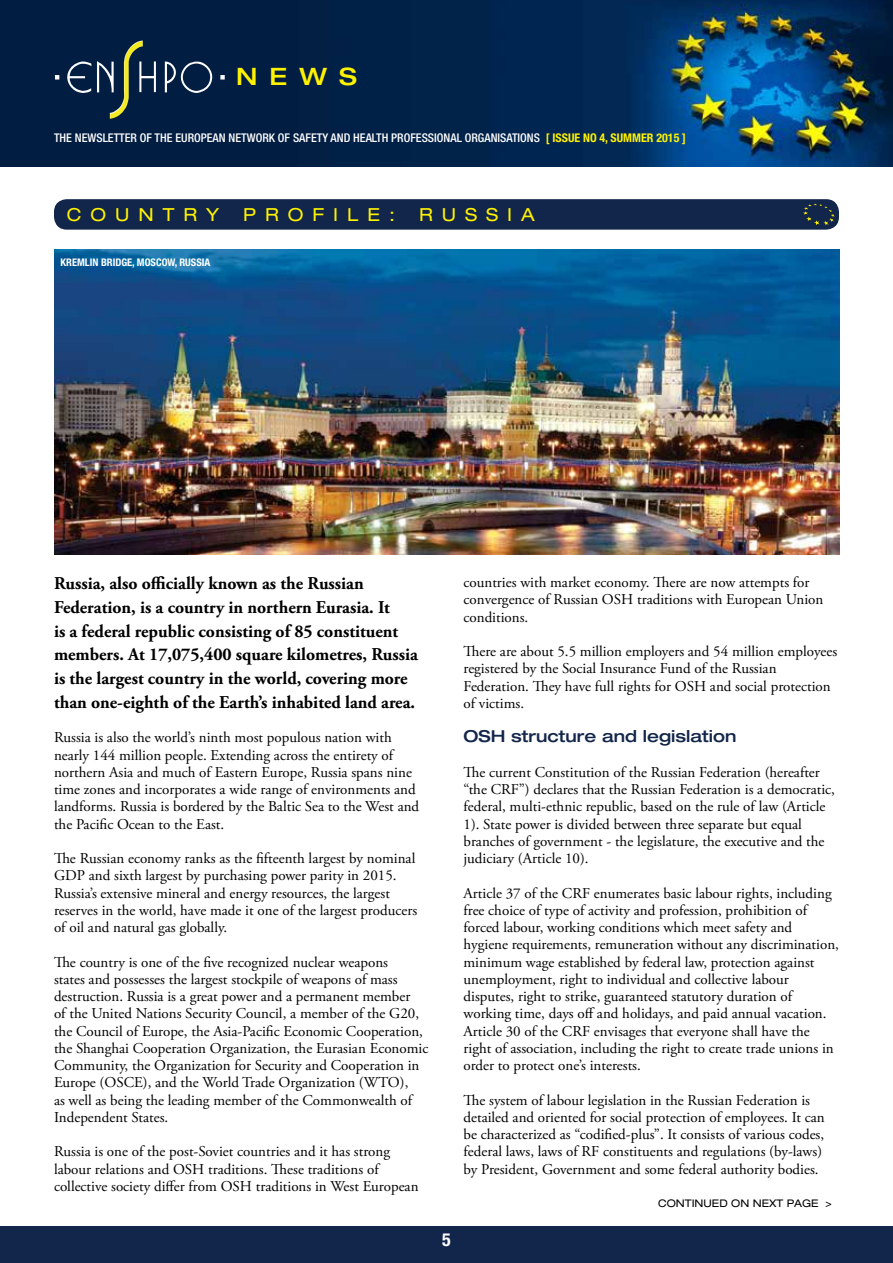
<style>
.page{position:relative;width:893px;height:1263px;background:#fff}
.page>*{position:absolute;margin:0;border:0;box-sizing:border-box;transform-origin:0 0}
.t1{font:500 expanded 24px "Helvetica Neue";color:#fff200}
.t2{font:700 18px/23.7px "Adobe Garamond Pro";color:#000}
.t3{font:expanded 18px "Helvetica Neue";letter-spacing:.5em;color:#fff200}
.t4{font:700 condensed 18px "Helvetica Neue";color:#fff}
.t5{font:500 expanded 16.5px "Helvetica Neue";color:#12254a}
.t6{font:15px/17.2px "Adobe Garamond Pro";color:#000}
.t7{font:500 condensed 12px "Helvetica Neue";color:#fff}
.t8{font:700 condensed 10.5px "Helvetica Neue";color:#fff}
.t9{font:expanded 10.5px "Helvetica Neue";color:#000}
.s1{font-weight:700;color:#fff200}
</style>
<div class="page">
<img style="left:0;top:0;width:893px;height:167px">
<img style="left:55px;top:41px;width:170px;height:78px">
<div style="left:0;top:1226px;width:893px;height:37px;background:#12254a"></div>
<div style="left:54px;top:199px;width:785px;height:31px;background:#12254a;border-radius:13px"></div>
<svg style="left:803px;top:204px;width:32px;height:21px"></svg>
<img style="left:54px;top:250px;width:786px;height:305px">
<h1 class="t1" style="left:236px;top:62px;width:122px">NEWS</h1>
<p class="t7" style="left:54px;top:131px;width:634px">THE NEWSLETTER OF THE EUROPEAN NETWORK OF SAFETY AND HEALTH PROFESSIONAL ORGANISATIONS <span class="s1">[ ISSUE NO 4, SUMMER 2015 ]</span></p>
<p class="t3" style="left:67px;top:203px;width:154px">COUNTRY</p>
<p class="t3" style="left:243px;top:203px;width:154px">PROFILE:</p>
<p class="t3" style="left:419px;top:203px;width:117px">RUSSIA</p>
<p class="t8" style="left:61px;top:256px;width:151px">KREMLIN BRIDGE, MOScOW, RUSSIA</p>
<p class="t2" style="left:54px;top:572px;width:365px">Russia, also officially known as the Russian Federation, is a country in northern Eurasia. It<br>is a federal republic consisting of 85 constituent members. At 17,075,400 square kilometres, Russia is the largest country in the world, covering more than one-eighth of the Earth’s inhabited land area.</p>
<p class="t6" style="left:54px;top:729px;width:367px">Russia is also the world’s ninth most populous nation with nearly 144 million people. Extending across the entirety of northern Asia and much of Eastern Europe, Russia spans nine time zones and incorporates a wide range of environments and landforms. Russia is bordered by the Baltic Sea to the West and the Pacific Ocean to the East.</p>
<p class="t6" style="left:54px;top:850px;width:365px">The Russian economy ranks as the fifteenth largest by nominal GDP and sixth largest by purchasing power parity in 2015.<br>Russia’s extensive mineral and energy resources, the largest reserves in the world, have made it one of the largest producers of oil and natural gas globally.</p>
<p class="t6" style="left:54px;top:954px;width:376px">The country is one of the five recognized nuclear weapons<br>states and possesses the largest stockpile of weapons of mass destruction. Russia is a great power and a permanent member<br>of the United Nations Security Council, a member of the G20, the Council of Europe, the Asia-Pacific Economic Cooperation, the Shanghai Cooperation Organization, the Eurasian Economic Community, the Organization for Security and Cooperation in Europe (OSCE), and the World Trade Organization (WTO),<br>as well as being the leading member of the Commonwealth of Independent States.</p>
<p class="t6" style="left:54px;top:1143px;width:366px">Russia is one of the post-Soviet countries and it has strong labour relations and OSH traditions. These traditions of collective society differ from OSH traditions in West European</p>
<p class="t4" style="left:442px;top:1229px;width:10px">5</p>
<p class="t6" style="left:463px;top:574px;width:361px">countries with market economy. There are now attempts for convergence of Russian OSH traditions with European Union conditions.</p>
<p class="t6" style="left:463px;top:643px;width:375px">There are about 5.5 million employers and 54 million employees registered by the Social Insurance Fund of the Russian Federation. They have full rights for OSH and social protection of victims.</p>
<p class="t5" style="left:463px;top:726px;width:274px">OSH structure and legislation</p>
<p class="t6" style="left:463px;top:764px;width:373px">The current Constitution of the Russian Federation (hereafter “the CRF”) declares that the Russian Federation is a democratic, federal, multi-ethnic republic, based on the rule of law (Article 1). State power is divided between three separate but equal branches of government - the legislature, the executive and the judiciary (Article 10).</p>
<p class="t6" style="left:463px;top:885px;width:377px">Article 37 of the CRF enumerates basic labour rights, including free choice of type of activity and profession, prohibition of forced labour, working conditions which meet safety and hygiene requirements, remuneration without any discrimination, minimum wage established by federal law, protection against unemployment, right to individual and collective labour disputes, right to strike, guaranteed statutory duration of working time, days off and holidays, and paid annual vacation.<br>Article 30 of the CRF envisages that everyone shall have the right of association, including the right to create trade unions in order to protect one’s interests.</p>
<p class="t6" style="left:463px;top:1092px;width:363px">The system of labour legislation in the Russian Federation is detailed and oriented for social protection of employees. It can be characterized as “codified-plus”. It consists of various codes, federal laws, laws of RF constituents and regulations (by-laws) by President, Government and some federal authority bodies.</p>
<p class="t9" style="left:658px;top:1197px;width:175px">CONTINUED ON NEXT PAGE &gt;</p>
</div>
